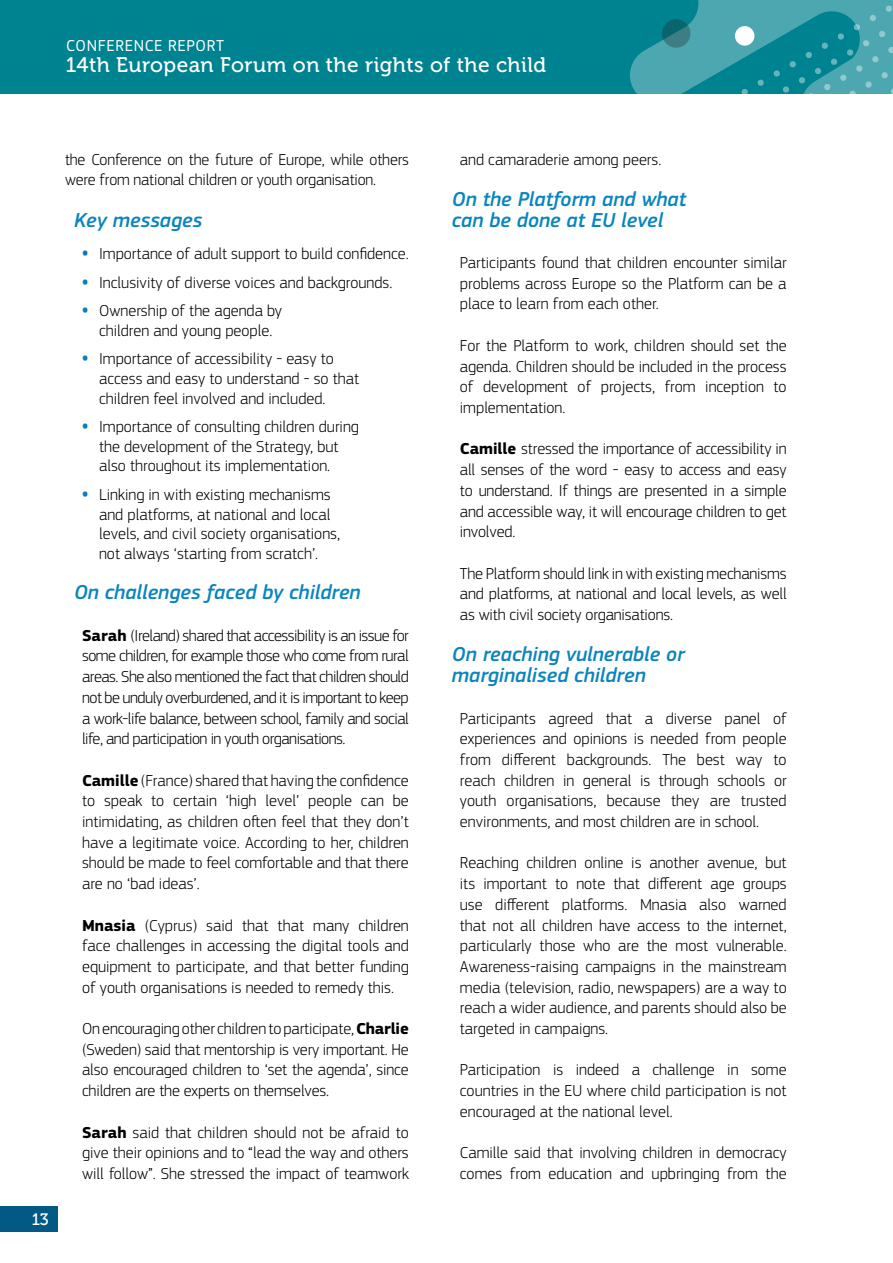
<style>
.page{position:relative;width:893px;height:1263px;background:#fff}
.page>*{position:absolute;margin:0;border:0;box-sizing:border-box;transform-origin:0 0}
.Heading_3{font:italic 500 21px/20.7px "EC Square Sans Pro";color:#0b85bd}
.t1{font:21px "Museo 500";letter-spacing:.02em;color:#fff}
.Basic_1_-_indent{font:300 16.5px/20.7px "EC Square Sans Pro";color:#000;text-align:justify}
.Basic_1_-_List{font:300 16.5px/19.8px "EC Square Sans Pro";color:#000}
.t2{font:16.5px "EC Square Sans Pro";letter-spacing:.04em;color:#fff}
.t3{font:16.5px "Museo 500";color:#fff}
.s1{font-family:"Open Sans";font-weight:700;color:#0b7ac0}
.s2{font-weight:700}
</style>
<div class="page">
<div style="left:0;top:0;width:893px;height:94px;background:#008390"></div>
<svg style="left:630px;top:0;width:263px;height:94px"></svg>
<div style="left:735px;top:26px;width:19px;height:20px;background:#fff;border-radius:50%"></div>
<svg style="left:662px;top:19px;width:28px;height:29px"></svg>
<div style="left:0;top:1205px;width:57px;height:26px;background:#025984"></div>
<p class="t2" style="left:66px;top:36px;width:159px">CONFERENCE REPORT</p>
<p class="t1" style="left:66px;top:54px;width:482px">14th European Forum on the rights of the child</p>
<p class="t3" style="left:32px;top:1210px;width:19px">13</p>
<p class="Basic_1_-_indent" style="left:65px;top:149px;width:345px">the Conference on the future of Europe, while others were from national children or youth organisation.</p>
<p class="Heading_3" style="left:74px;top:210px;width:130px">Key messages</p>
<p class="Basic_1_-_List" style="left:82px;top:244px;width:328px"><span class="s1">•</span> Importance of adult support to build confidence.</p>
<p class="Basic_1_-_List" style="left:82px;top:272px;width:312px"><span class="s1">•</span> Inclusivity of diverse voices and backgrounds.</p>
<p class="Basic_1_-_List" style="left:82px;top:300px;width:202px;text-align:center"><span class="s1">•</span> Ownership of the agenda by children and young people.</p>
<p class="Basic_1_-_List" style="left:99px;top:348px;width:262px;text-indent:-17px"><span class="s1">•</span> Importance of accessibility - easy to access and easy to understand - so that children feel involved and included.</p>
<p class="Basic_1_-_List" style="left:99px;top:416px;width:261px;text-indent:-17px"><span class="s1">•</span> Importance of consulting children during the development of the Strategy, but also throughout its implementation.</p>
<p class="Basic_1_-_List" style="left:99px;top:484px;width:242px;text-indent:-17px"><span class="s1">•</span> Linking in with existing mechanisms and platforms, at national and local levels, and civil society organisations, not always ‘starting from scratch’.</p>
<p class="Heading_3" style="left:74px;top:582px;width:288px">On challenges faced by children</p>
<p class="Basic_1_-_indent" style="left:82px;top:625px;width:328px"><span class="s2">Sarah</span> (Ireland) shared that accessibility is an issue for some children, for example those who come from rural areas. She also mentioned the fact that children should not be unduly overburdened, and it is important to keep a work-life balance, between school, family and social life, and participation in youth organisations.</p>
<p class="Basic_1_-_indent" style="left:82px;top:770px;width:328px"><span class="s2">Camille</span> (France) shared that having the confidence to speak to certain ‘high level’ people can be intimidating, as children often feel that they don’t have a legitimate voice. According to her, children should be made to feel comfortable and that there are no ‘bad ideas’.</p>
<p class="Basic_1_-_indent" style="left:82px;top:915px;width:328px"><span class="s2">Mnasia</span> (Cyprus) said that that many children face challenges in accessing the digital tools and equipment to participate, and that better funding of youth organisations is needed to remedy this.</p>
<p class="Basic_1_-_indent" style="left:82px;top:1018px;width:328px">On encouraging other children to participate, <span class="s2">Charlie </span>(Sweden) said that mentorship is very important. He also encouraged children to ‘set the agenda’, since children are the experts on themselves.</p>
<p class="Basic_1_-_indent" style="left:82px;top:1122px;width:328px"><span class="s2">Sarah</span> said that children should not be afraid to give their opinions and to “lead the way and others will follow”. She stressed the impact of teamwork</p>
<p class="Basic_1_-_indent" style="left:460px;top:149px;width:203px">and camaraderie among peers.</p>
<p class="Heading_3" style="left:452px;top:189px;width:236px">On the Platform and what can be done at EU level</p>
<p class="Basic_1_-_indent" style="left:460px;top:252px;width:328px">Participants found that children encounter similar problems across Europe so the Platform can be a place to learn from each other.</p>
<p class="Basic_1_-_indent" style="left:460px;top:335px;width:328px">For the Platform to work, children should set the agenda. Children should be included in the process of development of projects, from inception to implementation.</p>
<p class="Basic_1_-_indent" style="left:460px;top:438px;width:328px"><span class="s2">Camille</span> stressed the importance of accessibility in all senses of the word - easy to access and easy to understand. If things are presented in a simple and accessible way, it will encourage children to get involved.</p>
<p class="Basic_1_-_indent" style="left:460px;top:563px;width:328px">The Platform should link in with existing mechanisms and platforms, at national and local levels, as well as with civil society organisations.</p>
<p class="Heading_3" style="left:452px;top:645px;width:234px">On reaching vulnerable or marginalised children</p>
<p class="Basic_1_-_indent" style="left:460px;top:708px;width:328px">Participants agreed that a diverse panel of experiences and opinions is needed from people from different backgrounds. The best way to reach children in general is through schools or youth organisations, because they are trusted environments, and most children are in school.</p>
<p class="Basic_1_-_indent" style="left:460px;top:852px;width:328px">Reaching children online is another avenue, but its important to note that different age groups use different platforms. Mnasia also warned that not all children have access to the internet, particularly those who are the most vulnerable.<br>Awareness-raising campaigns in the mainstream media (television, radio, newspapers) are a way to reach a wider audience, and parents should also be targeted in campaigns.</p>
<p class="Basic_1_-_indent" style="left:460px;top:1059px;width:328px">Participation is indeed a challenge in some countries in the EU where child participation is not encouraged at the national level.</p>
<p class="Basic_1_-_indent" style="left:460px;top:1142px;width:328px">Camille said that involving children in democracy comes from education and upbringing from the</p>
</div>
